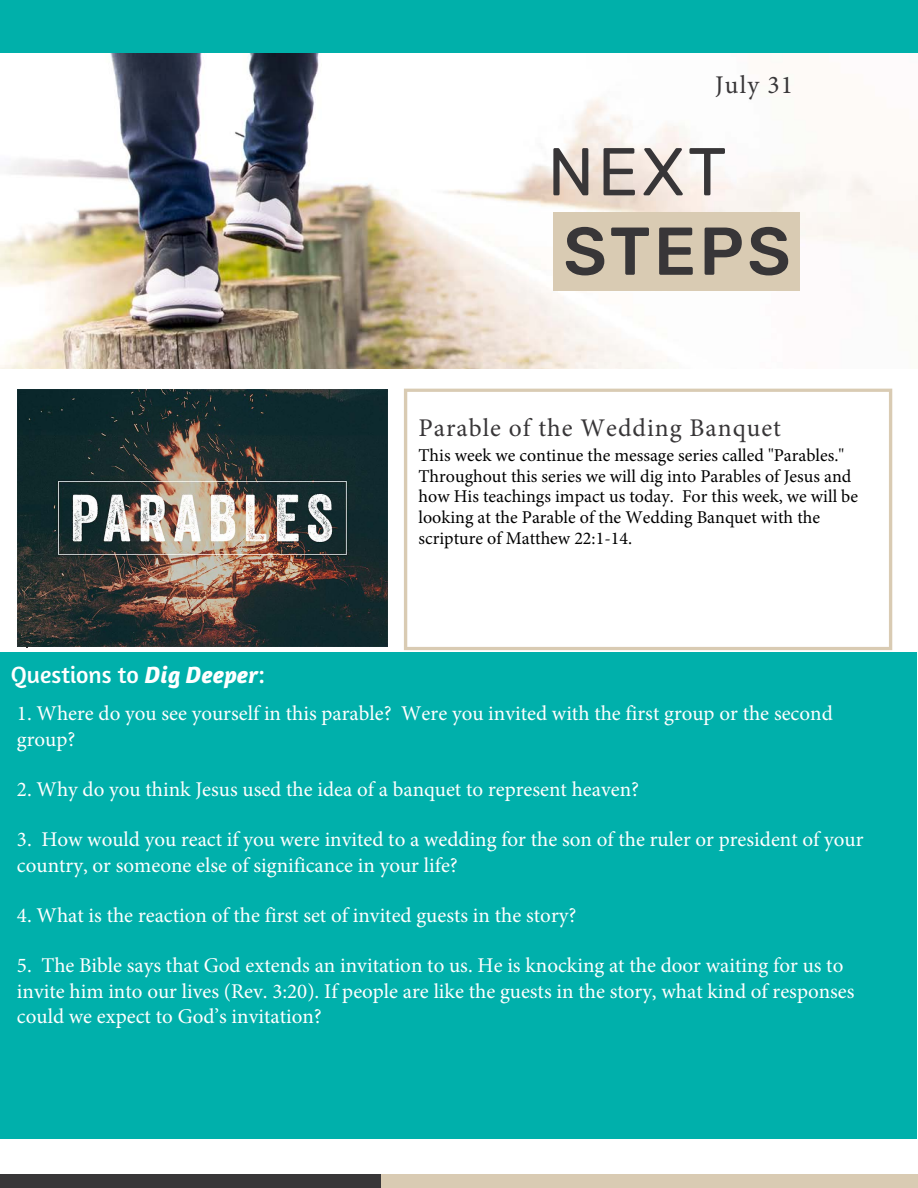
<style>
.page{position:relative;width:918px;height:1188px;background:#fff}
.page>*{position:absolute;margin:0;border:0;box-sizing:border-box;transform-origin:0 0}
.t1{font:500 67.5px "Rubik";letter-spacing:.05em;color:#383638}
.t2{font:67.5px "Rubik";color:#383638}
.t3{font:25.5px "Minion Pro";letter-spacing:.04em;color:#383638}
.t4{font:24px "Amaranth";color:#fff}
.t5{font:21px/25.2px "Minion Pro";color:#fff}
.t6{font:18px/20.9px "Minion Pro";color:#000}
.s1{font-weight:700;font-style:italic}
</style>
<div class="page">
<div style="left:0;top:0;width:918px;height:54px;background:#00b0aa"></div>
<img style="left:1px;top:53px;width:917px;height:315px">
<svg style="left:404px;top:389px;width:488px;height:261px"></svg>
<div style="left:553px;top:212px;width:247px;height:79px;background:#d9cbb3"></div>
<div style="left:0;top:652px;width:917px;height:487px;background:#00b0ab"></div>
<div style="left:380px;top:1174px;width:538px;height:14px;background:#d9cbb3"></div>
<div style="left:0;top:1174px;width:380px;height:14px;background:#383638"></div>
<img style="left:18px;top:390px;width:370px;height:257px">
<p class="t3" style="left:715px;top:68px;width:80px">July 31</p>
<h1 class="t2" style="left:547px;top:134px;width:181px">NEXT</h1>
<h1 class="t1" style="left:563px;top:213px;width:229px">STEPS</h1>
<p class="t4" style="left:11px;top:660px;width:256px">Questions to <span class="s1">Dig Deeper</span>:</p>
<p class="t3" style="left:419px;top:411px;width:364px">Parable of the Wedding Banquet</p>
<p class="t6" style="left:419px;top:445px;width:441px">This week we continue the message series called "Parables." Throughout this series we will dig into Parables of Jesus and how His teachings impact us today. For this week, we will be looking at the Parable of the Wedding Banquet with the scripture of Matthew 22:1-14.</p>
<p class="t5" style="left:17px;top:701px;width:817px">1. Where do you see yourself in this parable? Were you invited with the first group or the second group?</p>
<p class="t5" style="left:17px;top:777px;width:624px">2. Why do you think Jesus used the idea of a banquet to represent heaven?</p>
<p class="t5" style="left:17px;top:827px;width:848px">3. How would you react if you were invited to a wedding for the son of the ruler or president of your country, or someone else of significance in your life?</p>
<p class="t5" style="left:17px;top:903px;width:561px">4. What is the reaction of the first set of invited guests in the story?</p>
<p class="t5" style="left:17px;top:953px;width:839px">5. The Bible says that God extends an invitation to us. He is knocking at the door waiting for us to invite him into our lives (Rev. 3:20). If people are like the guests in the story, what kind of responses could we expect to God’s invitation?</p>
</div>
